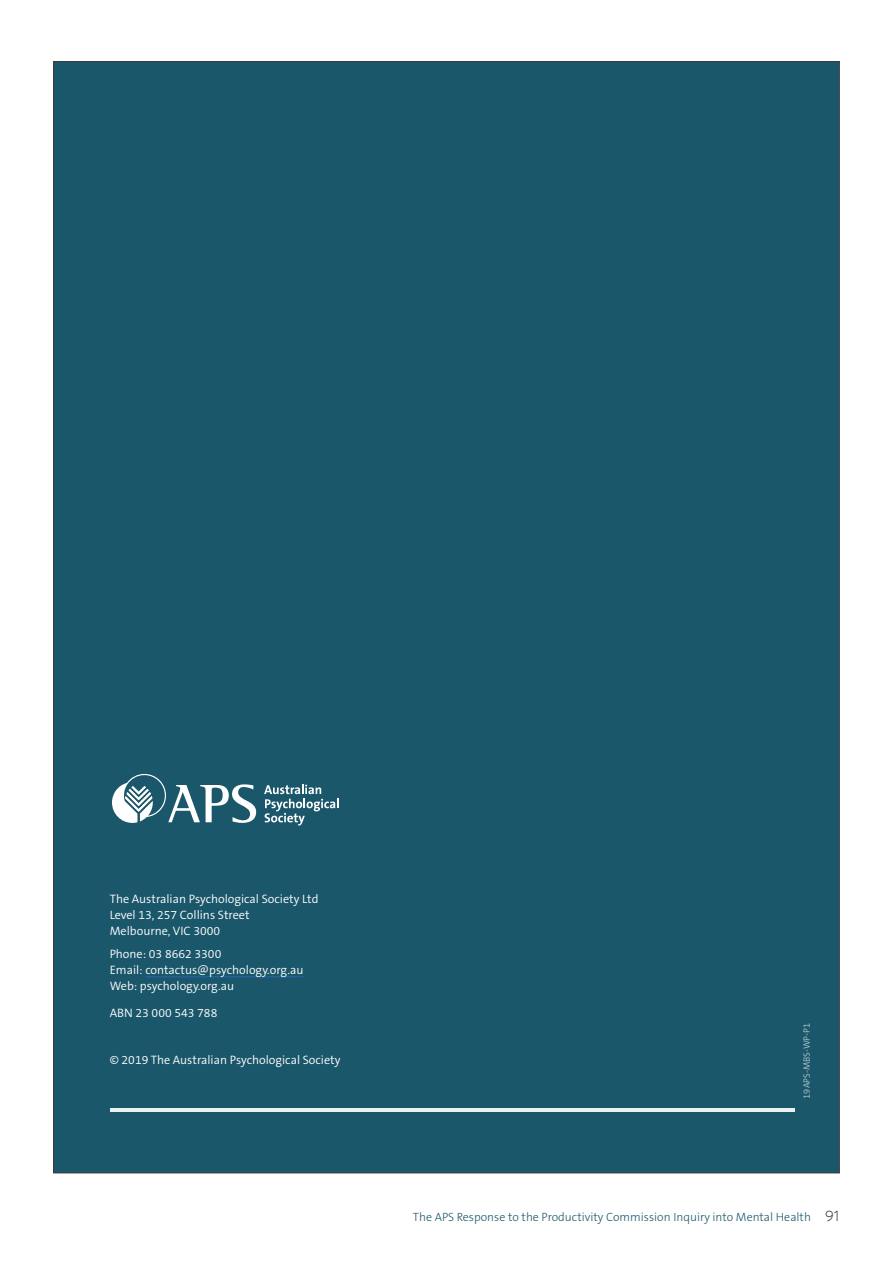
<style>
.page{position:relative;width:893px;height:1263px;background:#fff}
.page>*{position:absolute;margin:0;border:0;box-sizing:border-box;transform-origin:0 0}
.t1{font:300 12.15px/15.9px "The Sans B W4";color:#fff}
.t2{font:300 12px "The Sans B W3";color:#1d586b}
.t3{font:300 9.3px "The Sans B W4";color:#fff}
.s1{font-family:"Averta Std";font-size:15px;color:#3c3c3b}
</style>
<div class="page">
<div style="left:54px;top:62px;width:785px;height:1111px;background:#1b576a"></div>
<hr style="left:145px;top:976px;width:158px;height:1px;background:#2864b0">
<svg style="left:112px;top:774px;width:144px;height:49px"></svg>
<svg style="left:264px;top:784px;width:75px;height:41px"></svg>
<hr style="left:110px;top:1108px;width:684px;height:4px;background:#ebf0f1">
<p class="t1" style="left:110px;top:891px;width:210px">The Australian Psychological Society Ltd<br>Level 13, 257 Collins Street<br>Melbourne, VIC 3000</p>
<p class="t1" style="left:110px;top:946px;width:195px">Phone: 03 8662 3300<br>Email: contactus@psychology.org.au<br>Web: psychology.org.au</p>
<p class="t1" style="left:110px;top:1005px;width:109px">ABN 23 000 543 788</p>
<p class="t1" style="left:110px;top:1051px;width:232px">© 2019 The Australian Psychological Society</p>
<p class="t3" style="left:801px;top:1098px;width:77px;rotate:-90deg">19APS-MBS-WP-P1</p>
<p class="t2" style="left:413px;top:1209px;width:428px">The APS Response to the Productivity Commission Inquiry into Mental Health <span class="s1">91</span></p>
</div>
